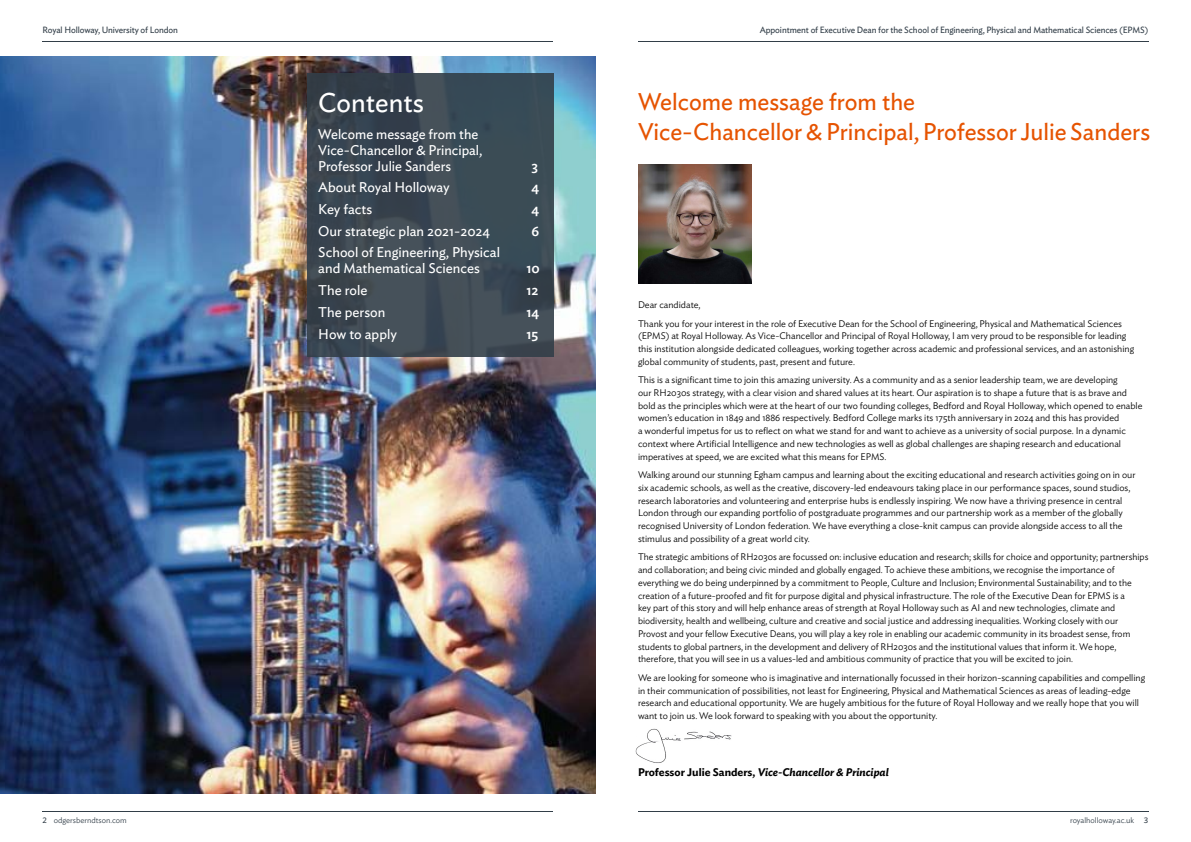
<style>
.page{position:relative;width:1191px;height:842px;background:#fff}
.page>*{position:absolute;margin:0;border:0;box-sizing:border-box;transform-origin:0 0}
.t1{font:27px "Ideal Sans";color:#fff}
.t2{font:24px/30px "Ideal Sans";color:#e65300}
.t3{font:14px/16px "Ideal Sans";color:#fff}
.t4{font:500 14px "Ideal Sans";color:#fff}
.t5{font:italic 600 11px "Ideal Sans";color:#000}
.t6{font:300 9.5px/12.7px "Ideal Sans";color:#000}
.t7{font:9px "Ideal Sans";letter-spacing:-.01em;color:#323e48}
.t8{font:300 8px "Ideal Sans";color:#323e48}
.t9{font:8px "Ideal Sans";color:#323e48}
.s1{font-style:normal}
.s2{font-weight:400}
</style>
<div class="page">
<img style="left:0;top:57px;width:595px;height:737px">
<div style="left:307px;top:74px;width:246px;height:283px;background:linear-gradient(to right,#3b444e,#3d4d57)"></div>
<img style="left:638px;top:164px;width:113px;height:119px">
<hr style="left:638px;top:41px;width:510px;height:1px;background:#323e48">
<hr style="left:638px;top:811px;width:510px;height:1px;background:#323e48">
<hr style="left:43px;top:41px;width:510px;height:1px;background:#323e48">
<hr style="left:43px;top:811px;width:510px;height:1px;background:#323e48">
<img style="left:635px;top:728px;width:96px;height:35px">
<p class="t7" style="left:43px;top:23px;width:137px">Royal Holloway, University of London</p>
<h1 class="t1" style="left:318px;top:82px;width:107px">Contents</h1>
<h3 class="t3" style="left:318px;top:125px;width:165px">Welcome message from the<br>Vice-Chancellor &amp; Principal,<br>Professor Julie Sanders</h3>
<h3 class="t4" style="left:531px;top:155px;width:8px">3</h3>
<h3 class="t3" style="left:318px;top:179px;width:133px">About Royal Holloway</h3>
<h3 class="t4" style="left:531px;top:177px;width:9px">4</h3>
<h3 class="t3" style="left:318px;top:200px;width:55px">Key facts</h3>
<h3 class="t4" style="left:531px;top:198px;width:9px">4</h3>
<h3 class="t3" style="left:318px;top:222px;width:173px">Our strategic plan 2021-2024</h3>
<h3 class="t4" style="left:531px;top:220px;width:9px">6</h3>
<h3 class="t3" style="left:318px;top:244px;width:183px">School of Engineering, Physical and Mathematical Sciences</h3>
<h3 class="t4" style="left:526px;top:258px;width:15px">10</h3>
<h3 class="t3" style="left:318px;top:281px;width:51px">The role</h3>
<h3 class="t4" style="left:526px;top:279px;width:14px">12</h3>
<h3 class="t3" style="left:318px;top:303px;width:69px">The person</h3>
<h3 class="t4" style="left:526px;top:301px;width:14px">14</h3>
<h3 class="t3" style="left:318px;top:325px;width:80px">How to apply</h3>
<h3 class="t4" style="left:526px;top:323px;width:13px">15</h3>
<p class="t7" style="left:759px;top:23px;width:390px">Appointment of Executive Dean for the School of Engineering, Physical and Mathematical Sciences (EPMS)</p>
<h2 class="t2" style="left:638px;top:85px;width:514px">Welcome message from the<br>Vice-Chancellor &amp; Principal, Professor Julie Sanders</h2>
<p class="t6" style="left:638px;top:295px;width:485px;line-height:18.4px">Dear candidate,<br>Thank you for your interest in the role of Executive Dean for the School of Engineering, Physical and Mathematical Sciences</p>
<p class="t6" style="left:638px;top:329px;width:497px">(EPMS) at Royal Holloway. As Vice-Chancellor and Principal of Royal Holloway, I am very proud to be responsible for leading this institution alongside dedicated colleagues, working together across academic and professional services, and an astonishing global community of students, past, present and future.</p>
<p class="t6" style="left:638px;top:373px;width:506px">This is a significant time to join this amazing university. As a community and as a senior leadership team, we are developing<br>our RH2030s strategy, with a clear vision and shared values at its heart. Our aspiration is to shape a future that is as brave and bold as the principles which were at the heart of our two founding colleges, Bedford and Royal Holloway, which opened to enable women’s education in 1849 and 1886 respectively. Bedford College marks its 175th anniversary in 2024 and this has provided<br>a wonderful impetus for us to reflect on what we stand for and want to achieve as a university of social purpose. In a dynamic context where Artificial Intelligence and new technologies as well as global challenges are shaping research and educational imperatives at speed, we are excited what this means for EPMS.</p>
<p class="t6" style="left:638px;top:468px;width:499px">Walking around our stunning Egham campus and learning about the exciting educational and research activities going on in our six academic schools, as well as the creative, discovery-led endeavours taking place in our performance spaces, sound studios, research laboratories and volunteering and enterprise hubs is endlessly inspiring. We now have a thriving presence in central London through our expanding portfolio of postgraduate programmes and our partnership work as a member of the globally recognised University of London federation. We have everything a close-knit campus can provide alongside access to all the stimulus and possibility of a great world city.</p>
<p class="t6" style="left:638px;top:550px;width:512px">The strategic ambitions of RH2030s are focussed on: inclusive education and research; skills for choice and opportunity; partnerships and collaboration; and being civic minded and globally engaged. To achieve these ambitions, we recognise the importance of everything we do being underpinned by a commitment to People, Culture and Inclusion; Environmental Sustainability; and to the creation of a future-proofed and fit for purpose digital and physical infrastructure. The role of the Executive Dean for EPMS is a<br>key part of this story and will help enhance areas of strength at Royal Holloway such as AI and new technologies, climate and biodiversity, health and wellbeing, culture and creative and social justice and addressing inequalities. Working closely with our Provost and your fellow Executive Deans, you will play a key role in enabling our academic community in its broadest sense, from students to global partners, in the development and delivery of RH2030s and the institutional values that inform it. We hope, therefore, that you will see in us a values-led and ambitious community of practice that you will be excited to join.</p>
<p class="t6" style="left:638px;top:670px;width:508px">We are looking for someone who is imaginative and internationally focussed in their horizon-scanning capabilities and compelling in their communication of possibilities, not least for Engineering, Physical and Mathematical Sciences as areas of leading-edge research and educational opportunity. We are hugely ambitious for the future of Royal Holloway and we really hope that you will want to join us. We look forward to speaking with you about the opportunity.</p>
<p class="t5" style="left:638px;top:764px;width:252px"><span class="s1">Professor Julie Sanders,</span> Vice-Chancellor &amp; Principal</p>
<p class="t9" style="left:43px;top:814px;width:6px">2</p>
<p class="t8" style="left:1070px;top:814px;width:80px">royalholloway.ac.uk <span class="s2">3</span></p>
<p class="t8" style="left:54px;top:814px;width:74px">odgersberndtson.com</p>
</div>
